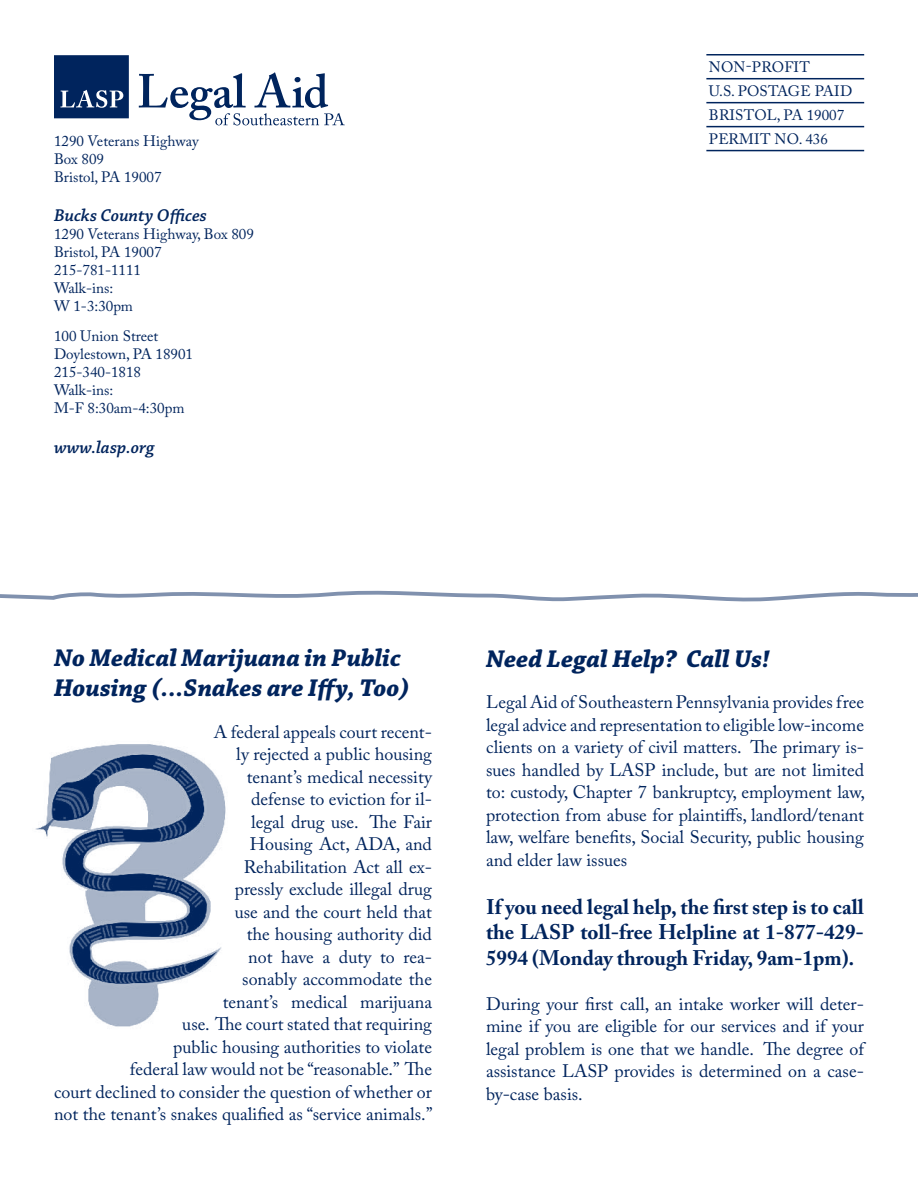
<style>
.page{position:relative;width:918px;height:1188px;background:#fff}
.page>*{position:absolute;margin:0;border:0;box-sizing:border-box;transform-origin:0 0}
.t1{font:italic 700 25.5px/30.6px "Chaparral Pro";color:#00245d}
.t2{font:700 21px/25.5px "Adobe Caslon Pro";color:#00245d;text-align:justify}
.t3{font:18px/22.5px "Adobe Caslon Pro";color:#00245d;text-align:justify}
.t4{font:italic 600 18px "Chaparral Pro";color:#00245d}
.t5{font:15px/18px "Adobe Caslon Pro";color:#00245d}
</style>
<div class="page">
<img style="left:35px;top:744px;width:191px;height:283px">
<svg style="left:0;top:590px;width:918px;height:12px"></svg>
<svg style="left:54px;top:55px;width:75px;height:63px"></svg>
<svg style="left:139px;top:72px;width:206px;height:53px"></svg>
<hr style="left:706px;top:78px;width:158px;height:1px;background:#00245d">
<hr style="left:706px;top:102px;width:158px;height:1px;background:#00245d">
<hr style="left:706px;top:126px;width:158px;height:1px;background:#00245d">
<hr style="left:706px;top:150px;width:158px;height:1px;background:#00245d">
<hr style="left:706px;top:54px;width:158px;height:2px;background:#00245d">
<p class="t5" style="left:709px;top:58px;width:13px">non</p>
<p class="t5" style="left:746px;top:58px;width:17px">-profi</p>
<p class="t5" style="left:800px;top:58px;width:12px">t</p>
<p class="t5" style="left:709px;top:82px;width:40px">u.s. pos</p>
<p class="t5" style="left:768px;top:82px;width:22px">tage</p>
<p class="t5" style="left:815px;top:82px;width:11px">paid</p>
<p class="t5" style="left:709px;top:106px;width:10px">bris</p>
<p class="t5" style="left:744px;top:106px;width:102px">tol, pa 19007</p>
<p class="t5" style="left:54px;top:131px;width:146px">1290 Veterans Highway</p>
<p class="t5" style="left:709px;top:130px;width:11px">per</p>
<p class="t5" style="left:739px;top:130px;width:90px">mit no . 436</p>
<p class="t5" style="left:54px;top:149px;width:109px">Box 809<br>Bristol, PA 19007</p>
<p class="t4" style="left:54px;top:205px;width:154px">Bucks County Offices</p>
<p class="t5" style="left:54px;top:225px;width:201px">1290 Veterans Highway, Box 809<br>Bristol, PA 19007<br>215-781-1111<br>Walk-ins:<br>W 1-3:30pm</p>
<p class="t5" style="left:54px;top:327px;width:141px">100 Union Street<br>Doylestown, PA 18901<br>215-340-1818<br>Walk-ins:<br>M-F 8:30am-4:30pm</p>
<p class="t4" style="left:54px;top:437px;width:102px">www.lasp.org</p>
<h1 class="t1" style="left:54px;top:644px;width:357px">No Medical Marijuana in Public<br>Housing (...Snakes are Iffy, Too)</h1>
<p class="t3" style="left:54px;top:720px;width:380px;text-align:right">A federal appeals court recent-<br>ly rejected a public housing<br>tenant’s medical necessity<br>defense to eviction for il-<br>legal drug use. The Fair<br>Housing Act, ADA, and<br>Rehabilitation Act all ex-<br>pressly exclude illegal drug<br>use and the court held that<br>the housing authority did<br>not have a duty to rea-<br>sonably accommodate the<br>tenant’s medical marijuana<br>use. The court stated that requiring<br>public housing authorities to violate<br>federal law would not be “reasonable.” The<br>court declined to consider the question of whether or not the tenant’s snakes qualified as “service animals.”</p>
<h1 class="t1" style="left:486px;top:645px;width:285px">Need Legal Help? Call Us!</h1>
<p class="t3" style="left:486px;top:691px;width:381px">Legal Aid of Southeastern Pennsylvania provides free legal advice and representation to eligible low-income clients on a variety of civil matters. The primary is&shy;sues handled by LASP include, but are not limited to: custody, Chapter 7 bankruptcy, employment law, protection from abuse for plaintiffs, landlord/tenant law, welfare benefits, Social Security, public housing and elder law issues</p>
<p class="t2" style="left:486px;top:894px;width:380px">If you need legal help, the first step is to call the LASP toll-free Helpline at 1-877-429- 5994 (Monday through Friday, 9am-1pm).</p>
<p class="t3" style="left:486px;top:992px;width:380px">During your first call, an intake worker will deter&shy;mine if you are eligible for our services and if your legal problem is one that we handle. The degree of assistance LASP provides is determined on a case&shy;by-case basis.</p>
</div>
